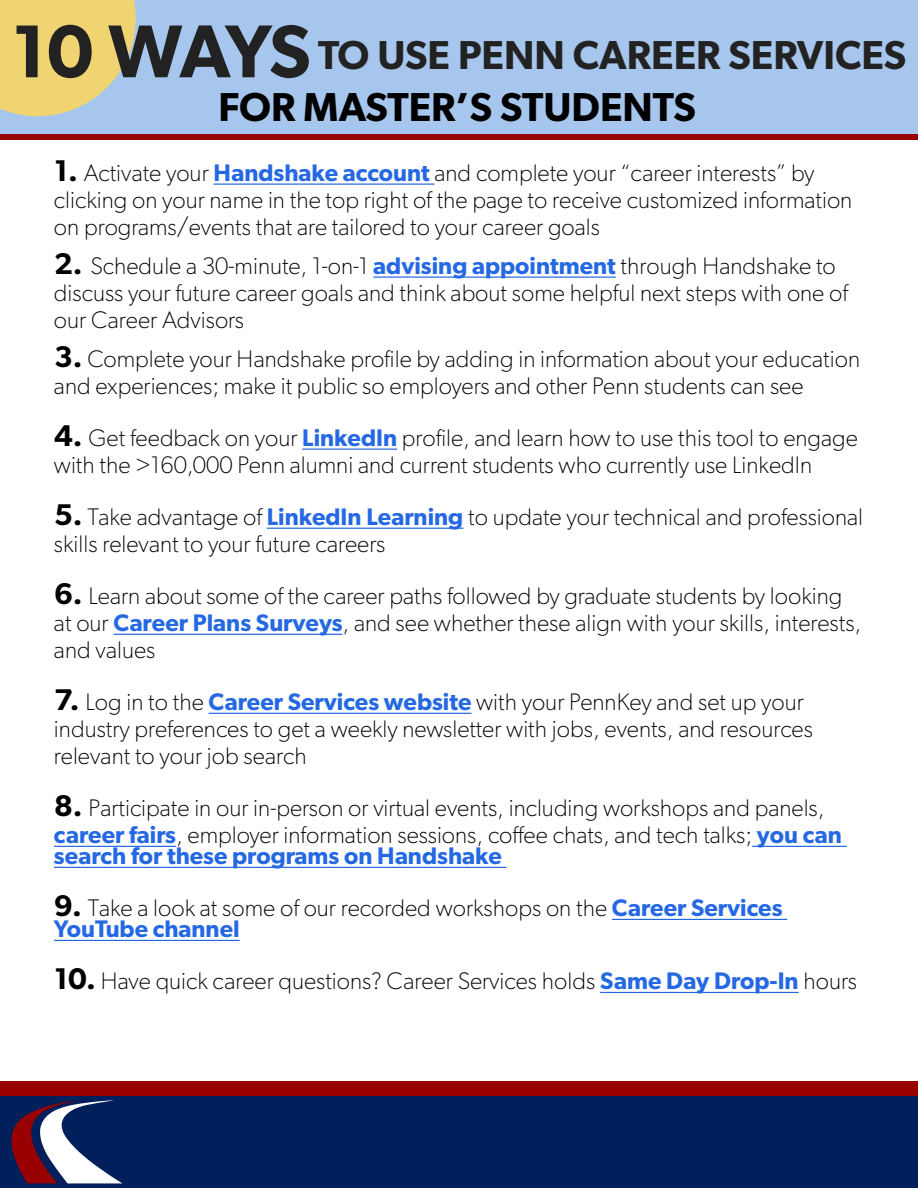
<style>
.page{position:relative;width:918px;height:1188px;background:#fff}
.page>*{position:absolute;margin:0;border:0;box-sizing:border-box;transform-origin:0 0}
.t1{font:600 40.5px/52.5px "Gibson";color:#222;text-align:center}
.t2{font:100 24px/27px "Gibson";color:#000}
.t3{font:600 24px "Gibson";color:#2568e4}
.s1{font-size:75px}
.s2{color:#000}
.s3{font-weight:600;font-size:30px}
.s4{font-weight:600;color:#2568e4}
</style>
<div class="page">
<div style="left:1px;top:0;width:917px;height:135px;background:#a6c6ee"></div>
<div style="left:0;top:1085px;width:918px;height:103px;background:#011f5b"></div>
<div style="left:0;top:1081px;width:918px;height:15px;background:#900"></div>
<svg style="left:12px;top:1100px;width:110px;height:83px"></svg>
<svg style="left:0;top:0;width:136px;height:116px;background:#e5d283"></svg>
<hr style="left:214px;top:184px;width:221px;height:1px;background:#2568e4">
<hr style="left:373px;top:277px;width:243px;height:1px;background:#2568e4">
<hr style="left:302px;top:449px;width:95px;height:1px;background:#2568e4">
<hr style="left:267px;top:528px;width:196px;height:1px;background:#2568e4">
<hr style="left:113px;top:634px;width:230px;height:1px;background:#2568e4">
<hr style="left:209px;top:713px;width:262px;height:1px;background:#2568e4">
<hr style="left:54px;top:846px;width:122px;height:1px;background:#2568e4">
<hr style="left:752px;top:846px;width:95px;height:1px;background:#2568e4">
<hr style="left:54px;top:867px;width:452px;height:1px;background:#2568e4">
<hr style="left:612px;top:919px;width:175px;height:1px;background:#2568e4">
<hr style="left:54px;top:940px;width:186px;height:1px;background:#2568e4">
<hr style="left:600px;top:992px;width:199px;height:1px;background:#2568e4">
<div style="left:1px;top:134px;width:917px;height:5px;background:#900"></div>
<h1 class="t1" style="left:12px;top:28px;width:896px"><span class="s1">10 WAYS</span> TO USE PENN CAREER SERVICES<br><span class="s2">FOR MASTER’S STUDENTS</span></h1>
<p class="t2" style="left:54px;top:159px;width:800px"><span class="s3">1.</span> Activate your <span class="s4">Handshake account</span> and complete your “career interests” by clicking on your name in the top right of the page to receive customized information on programs/events that are tailored to your career goals</p>
<p class="t2" style="left:54px;top:252px;width:796px"><span class="s3">2.</span> Schedule a 30-minute, 1-on-1 <span class="s4">advising appointment</span> through Handshake to discuss your future career goals and think about some helpful next steps with one of our Career Advisors</p>
<p class="t2" style="left:54px;top:345px;width:808px"><span class="s3">3.</span> Complete your Handshake profile by adding in information about your education and experiences; make it public so employers and other Penn students can see</p>
<p class="t2" style="left:54px;top:424px;width:805px"><span class="s3">4.</span> Get feedback on your <span class="s4">LinkedIn</span> profile, and learn how to use this tool to engage with the &gt;160,000 Penn alumni and current students who currently use LinkedIn</p>
<p class="t2" style="left:54px;top:503px;width:811px"><span class="s3">5.</span> Take advantage of <span class="s4">LinkedIn Learning</span> to update your technical and professional skills relevant to your future careers</p>
<p class="t2" style="left:54px;top:582px;width:809px"><span class="s3">6.</span> Learn about some of the career paths followed by graduate students by looking at our <span class="s4">Career Plans Surveys</span>, and see whether these align with your skills, interests, and values</p>
<p class="t2" style="left:54px;top:688px;width:760px"><span class="s3">7.</span> Log in to the <span class="s4">Career Services website</span> with your PennKey and set up your industry preferences to get a weekly newsletter with jobs, events, and resources relevant to your job search</p>
<p class="t2" style="left:54px;top:794px;width:789px"><span class="s3">8.</span> Participate in our in-person or virtual events, including workshops and panels, <span class="s4">career fairs</span>, employer information sessions, coffee chats, and tech talks; <span class="s4">you can</span></p>
<p class="t3" style="left:54px;top:842px;width:449px">search for these programs on Handshake</p>
<p class="t2" style="left:54px;top:897px;width:730px;line-height:21px"><span class="s3">9.</span> Take a look at some of our recorded workshops on the <span class="s4">Career Services<br>YouTube channel</span></p>
<p class="t2" style="left:54px;top:967px;width:805px"><span class="s3">10.</span> Have quick career questions? Career Services holds <span class="s4">Same Day Drop-In</span> hours</p>
</div>
